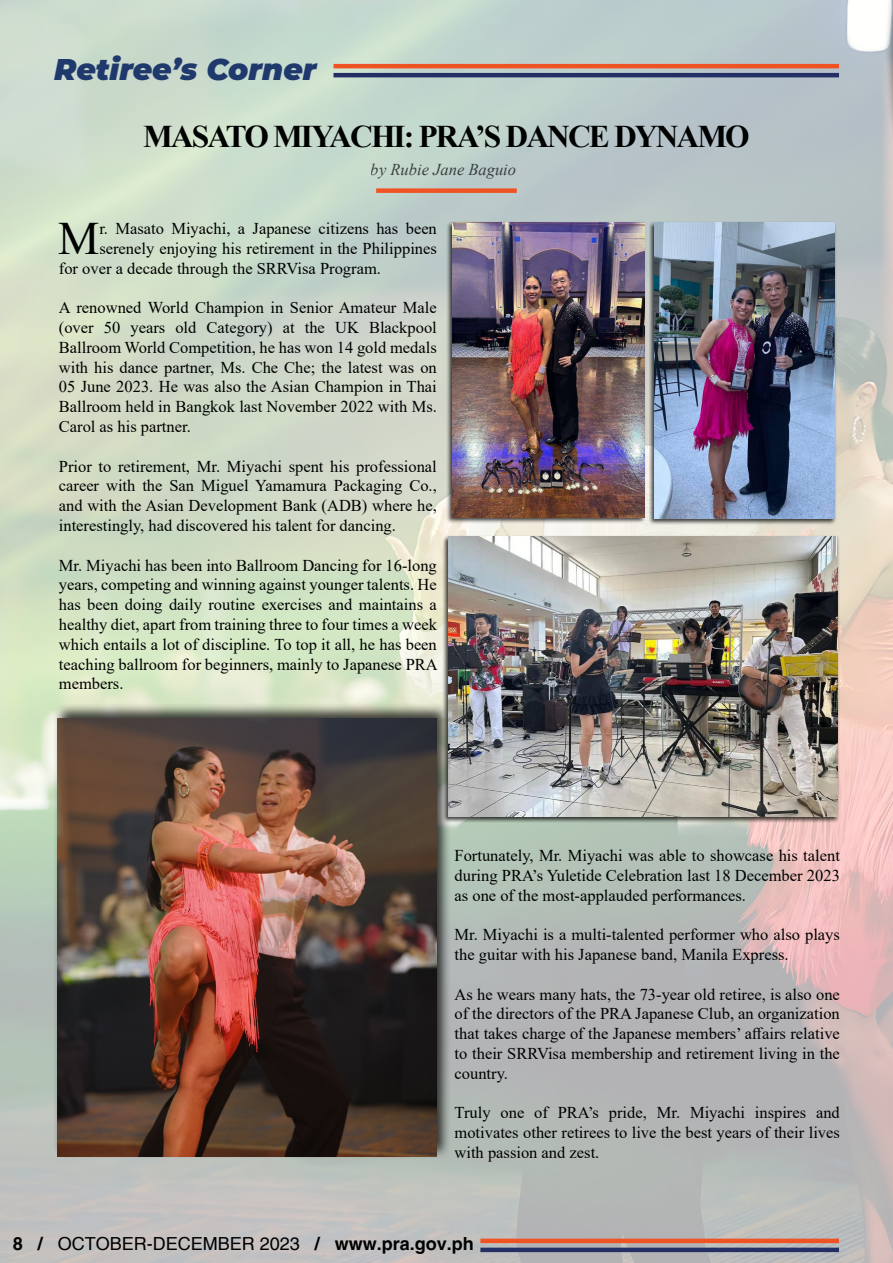
<style>
.page{position:relative;width:893px;height:1263px;background:#fff}
.page>*{position:absolute;margin:0;border:0;box-sizing:border-box;transform-origin:0 0}
.t1{font:46.35px "Times New Roman";color:#000101}
.t2{font:700 31.5px "Times New Roman";letter-spacing:-.06em;color:#000101}
.t3{font:italic 900 30px "Montserrat";color:#20396d}
.t4{font:18px "Helvetica";color:#000}
.t5{font:16.5px/19.8px "Times New Roman";color:#000101;text-align:justify}
.t6{font:italic 16.5px "Times New Roman";color:#000101}
.s1{font-weight:700}
</style>
<div class="page">
<img style="left:0;top:0;width:893px;height:1263px">
<div style="left:446px;top:221px;width:200px;height:303px;background:#000;opacity:.75"></div>
<img style="left:453px;top:222px;width:191px;height:295px">
<div style="left:648px;top:221px;width:188px;height:304px;background:#000;opacity:.75"></div>
<img style="left:655px;top:222px;width:180px;height:296px">
<div style="left:442px;top:535px;width:397px;height:288px;background:#000;opacity:.75"></div>
<img style="left:448px;top:536px;width:389px;height:280px">
<div style="left:53px;top:703px;width:398px;height:457px;background:#000;opacity:.75"></div>
<img style="left:57px;top:719px;width:380px;height:437px">
<hr style="left:333px;top:64px;width:506px;height:4px;background:#f05323">
<div style="left:480px;top:1238px;width:359px;height:5px;background:#f05323"></div>
<div style="left:376px;top:188px;width:141px;height:5px;background:#f05323"></div>
<hr style="left:333px;top:73px;width:506px;height:4px;background:#243065">
<div style="left:480px;top:1247px;width:359px;height:5px;background:#243065"></div>
<div style="left:885px;top:0;width:8px;height:528px;background:#000;opacity:.5"></div>
<img style="left:892px;top:0;width:1px;height:513px">
<h3 class="t3" style="left:54px;top:49px;width:264px">Retiree’s Corner</h3>
<h2 class="t2" style="left:143px;top:114px;width:608px">MASATO MIYACHI: PRA’S DANCE DYNAMO</h2>
<p class="t6" style="left:371px;top:158px;width:147px">by Rubie Jane Baguio</p>
<h1 class="t1" style="left:58px;top:205px;width:43px">M</h1>
<p class="t5" style="left:99px;top:218px;width:339px">r. Masato Miyachi, a Japanese citizens has been</p>
<p class="t5" style="left:99px;top:238px;width:339px">serenely enjoying his retirement in the Philippines</p>
<p class="t5" style="left:59px;top:258px;width:324px">for over a decade through the SRRVisa Program.</p>
<p class="t5" style="left:59px;top:297px;width:380px">A renowned World Champion in Senior Amateur Male (over 50 years old Category) at the UK Blackpool Ballroom World Competition, he has won 14 gold medals with his dance partner, Ms. Che Che; the latest was on 05 June 2023. He was also the Asian Champion in Thai Ballroom held in Bangkok last November 2022 with Ms.<br>Carol as his partner.</p>
<p class="t5" style="left:59px;top:456px;width:380px">Prior to retirement, Mr. Miyachi spent his professional career with the San Miguel Yamamura Packaging Co., and with the Asian Development Bank (ADB) where he, interestingly, had discovered his talent for dancing.</p>
<p class="t5" style="left:59px;top:555px;width:380px">Mr. Miyachi has been into Ballroom Dancing for 16-long years, competing and winning against younger talents. He has been doing daily routine exercises and maintains a healthy diet, apart from training three to four times a week which entails a lot of discipline. To top it all, he has been teaching ballroom for beginners, mainly to Japanese PRA members.</p>
<p class="t5" style="left:455px;top:845px;width:387px">Fortunately, Mr. Miyachi was able to showcase his talent during PRA’s Yuletide Celebration last 18 December 2023 as one of the most-applauded performances.</p>
<p class="t5" style="left:455px;top:924px;width:387px">Mr. Miyachi is a multi-talented performer who also plays the guitar with his Japanese band, Manila Express.</p>
<p class="t5" style="left:455px;top:983px;width:387px">As he wears many hats, the 73-year old retiree, is also one of the directors of the PRA Japanese Club, an organization that takes charge of the Japanese members’ affairs relative to their SRRVisa membership and retirement living in the country.</p>
<p class="t5" style="left:455px;top:1102px;width:387px">Truly one of PRA’s pride, Mr. Miyachi inspires and motivates other retirees to live the best years of their lives with passion and zest.</p>
<p class="t4" style="left:13px;top:1233px;width:463px"><span class="s1">8 /</span> OCTOBER-DECEMBER 2023 <span class="s1">/ www.pra.gov.ph</span></p>
</div>
